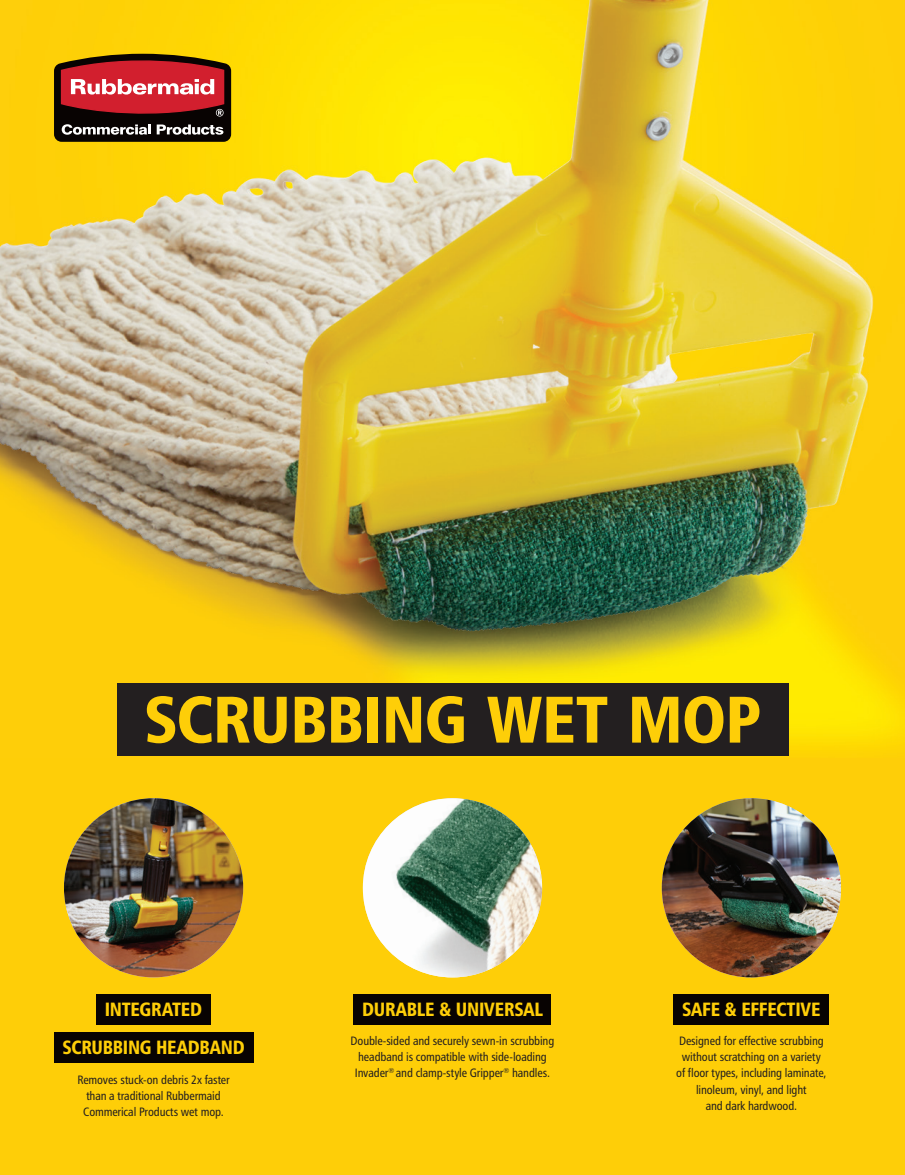
<style>
.page{position:relative;width:905px;height:1175px;background:#fff}
.page>*{position:absolute;margin:0;border:0;box-sizing:border-box;transform-origin:0 0}
.Headline{font:66px "Humanist 777 BT Black Condensed B";letter-spacing:-.01em;color:#fece08}
.CALLOUT_HEADER{font:19.2px "Humanist 777 BT Black Condensed B";letter-spacing:-.015em;color:#fece08;scale:.95 1}
.t1{font:12.15px/16.2px "Humanist 777 BT Roman Condensed B";letter-spacing:-.01em;color:#231f20;text-align:center}
</style>
<div class="page">
<div style="left:0;top:0;width:904px;height:1174px;background:#fece08"></div>
<img style="left:788px;top:687px;width:116px;height:69px">
<img style="left:0;top:0;width:890px;height:687px">
<svg style="left:54px;top:54px;width:177px;height:88px;background:#863734"></svg>
<div style="left:117px;top:683px;width:671px;height:73px;background:#231f20"></div>
<img style="left:64px;top:798px;width:179px;height:179px;border-radius:90px">
<img style="left:363px;top:798px;width:179px;height:179px;border-radius:90px">
<div style="left:353px;top:994px;width:198px;height:30px;background:#080302"></div>
<div style="left:96px;top:994px;width:115px;height:30px;background:#080302"></div>
<div style="left:54px;top:1032px;width:199px;height:30px;background:#080302"></div>
<img style="left:661px;top:798px;width:180px;height:179px;border-radius:90px">
<div style="left:673px;top:994px;width:156px;height:30px;background:#080302"></div>
<p class="Headline" style="left:144px;top:677px;width:618px">SCRUBBING WET MOP</p>
<p class="CALLOUT_HEADER" style="left:105px;top:997px;width:104px">INTEGRATED</p>
<p class="CALLOUT_HEADER" style="left:62px;top:1035px;width:193px">SCRUBBING HEADBAND</p>
<p class="t1" style="left:676px;top:1032px;width:152px">Designed for effective scrubbing without scratching on a variety of floor types, including laminate, linoleum, vinyl, and light<br>and dark hardwood.</p>
<p class="CALLOUT_HEADER" style="left:362px;top:997px;width:192px">DURABLE &amp; UNIVERSAL</p>
<p class="CALLOUT_HEADER" style="left:682px;top:997px;width:147px">SAFE &amp; EFFECTIVE</p>
<p class="t1" style="left:350px;top:1032px;width:205px">Double-sided and securely sewn-in scrubbing headband is compatible with side-loading<br>Invader<sup>®</sup> and clamp-style Gripper<sup>®</sup> handles.</p>
<p class="t1" style="left:77px;top:1071px;width:154px">Removes stuck-on debris 2x faster than a traditional Rubbermaid<br>Commerical Products wet mop.</p>
</div>
